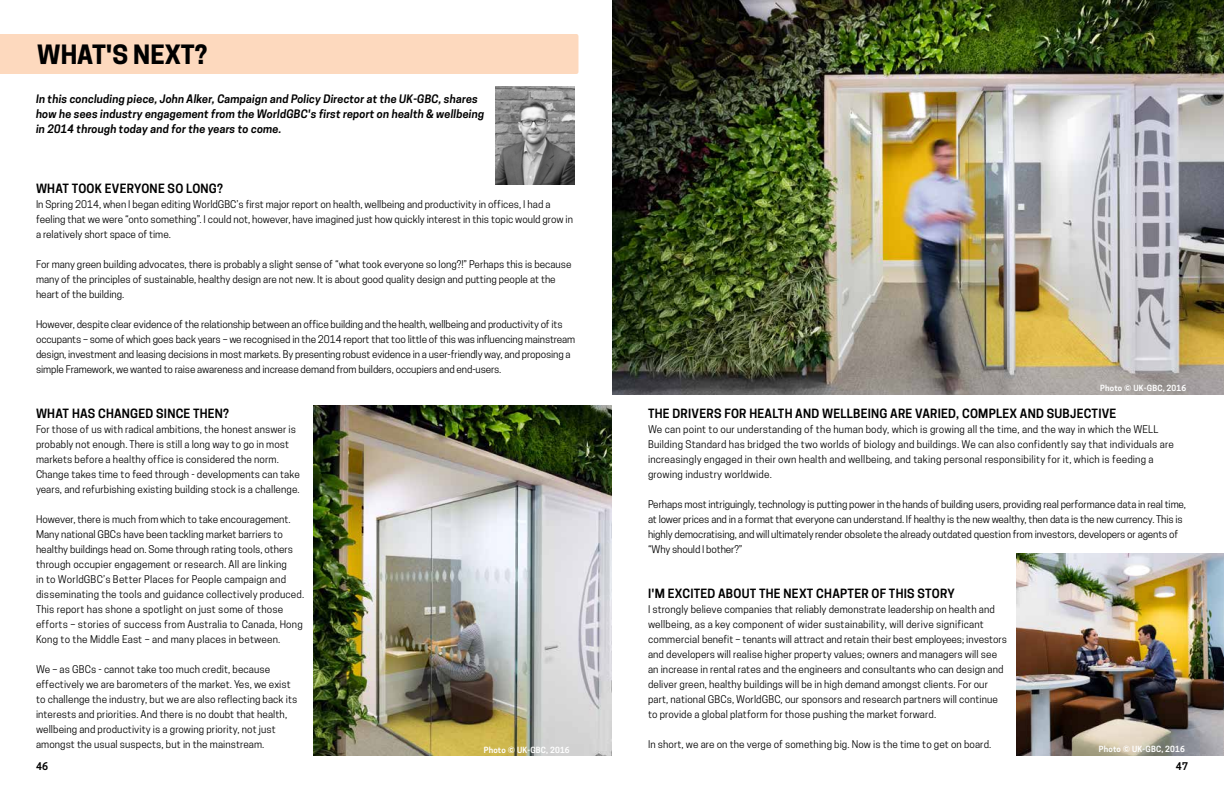
<style>
.page{position:relative;width:1224px;height:792px;background:#fff}
.page>*{position:absolute;margin:0;border:0;box-sizing:border-box;transform-origin:0 0}
.t1{font:700 25px "Cooper Hewitt";color:#000}
.t2{font:600 12px "Cooper Hewitt";letter-spacing:.02em;color:#000}
.t3{font:italic 600 11px/15px "Cooper Hewitt";letter-spacing:.01em;color:#000}
.t4{font:10px/15px "Cooper Hewitt";color:#000}
.t5{font:10px/15px "Cooper Hewitt";letter-spacing:.02em;color:#000}
.t6{font:600 10px "Cooper Hewitt";color:#000}
.t7{font:600 8px "Cooper Hewitt";letter-spacing:.02em;color:#fff}
</style>
<div class="page">
<img style="left:314px;top:405px;width:298px;height:351px">
<div style="left:0;top:34px;width:578px;height:40px;background:#fdd9be"></div>
<img style="left:612px;top:0;width:612px;height:395px">
<img style="left:1016px;top:554px;width:208px;height:202px">
<img style="left:496px;top:86px;width:78px;height:99px">
<h1 class="t1" style="left:37px;top:40px;width:172px">WHAT'S NEXT?</h1>
<p class="t3" style="left:36px;top:92px;width:450px">In this concluding piece, John Alker, Campaign and Policy Director at the UK-GBC, shares how he sees industry engagement from the WorldGBC's first report on health &amp; wellbeing in 2014 through today and for the years to come.</p>
<p class="t2" style="left:36px;top:182px;width:188px">WHAT TOOK EVERYONE SO LONG?</p>
<p class="t4" style="left:36px;top:197px;width:539px">In Spring 2014, when I began editing WorldGBC’s first major report on health, wellbeing and productivity in offices, I had a feeling that we were “onto something”. I could not, however, have imagined just how quickly interest in this topic would grow in a relatively short space of time.</p>
<p class="t4" style="left:36px;top:257px;width:537px">For many green building advocates, there is probably a slight sense of “what took everyone so long?!” Perhaps this is because many of the principles of sustainable, healthy design are not new. It is about good quality design and putting people at the heart of the building.</p>
<p class="t4" style="left:36px;top:317px;width:541px">However, despite clear evidence of the relationship between an office building and the health, wellbeing and productivity of its occupants – some of which goes back years – we recognised in the 2014 report that too little of this was influencing mainstream design, investment and leasing decisions in most markets. By presenting robust evidence in a user-friendly way, and proposing a simple Framework, we wanted to raise awareness and increase demand from builders, occupiers and end-users.</p>
<p class="t2" style="left:36px;top:407px;width:195px">WHAT HAS CHANGED SINCE THEN?</p>
<p class="t4" style="left:36px;top:422px;width:265px">For those of us with radical ambitions, the honest answer is probably not enough. There is still a long way to go in most markets before a healthy office is considered the norm.<br>Change takes time to feed through - developments can take years, and refurbishing existing building stock is a challenge.</p>
<p class="t5" style="left:36px;top:512px;width:270px">However, there is much from which to take encouragement.<br>Many national GBCs have been tackling market barriers to healthy buildings head on. Some through rating tools, others through occupier engagement or research. All are linking<br>in to WorldGBC’s Better Places for People campaign and disseminating the tools and guidance collectively produced.<br>This report has shone a spotlight on just some of those efforts – stories of success from Australia to Canada, Hong Kong to the Middle East – and many places in between.</p>
<p class="t4" style="left:36px;top:662px;width:263px">We – as GBCs - cannot take too much credit, because effectively we are barometers of the market. Yes, we exist to challenge the industry, but we are also reflecting back its interests and priorities. And there is no doubt that health, wellbeing and productivity is a growing priority, not just amongst the usual suspects, but in the mainstream.</p>
<p class="t7" style="left:484px;top:745px;width:88px">Photo © UK-GBC, 2016</p>
<p class="t7" style="left:1100px;top:383px;width:88px">Photo © UK-GBC, 2016</p>
<p class="t2" style="left:648px;top:406px;width:470px">THE DRIVERS FOR HEALTH AND WELLBEING ARE VARIED, COMPLEX AND SUBJECTIVE</p>
<p class="t5" style="left:648px;top:422px;width:527px">We can point to our understanding of the human body, which is growing all the time, and the way in which the WELL Building Standard has bridged the two worlds of biology and buildings. We can also confidently say that individuals are increasingly engaged in their own health and wellbeing, and taking personal responsibility for it, which is feeding a growing industry worldwide.</p>
<p class="t4" style="left:648px;top:497px;width:540px">Perhaps most intriguingly, technology is putting power in the hands of building users, providing real performance data in real time, at lower prices and in a format that everyone can understand. If healthy is the new wealthy, then data is the new currency. This is highly democratising, and will ultimately render obsolete the already outdated question from investors, developers or agents of “Why should I bother?”</p>
<p class="t2" style="left:648px;top:586px;width:308px">I'M EXCITED ABOUT THE NEXT CHAPTER OF THIS STORY</p>
<p class="t4" style="left:648px;top:602px;width:360px">I strongly believe companies that reliably demonstrate leadership on health and wellbeing, as a key component of wider sustainability, will derive significant commercial benefit – tenants will attract and retain their best employees; investors and developers will realise higher property values; owners and managers will see an increase in rental rates and the engineers and consultants who can design and deliver green, healthy buildings will be in high demand amongst clients. For our part, national GBCs, WorldGBC, our sponsors and research partners will continue to provide a global platform for those pushing the market forward.</p>
<p class="t4" style="left:648px;top:737px;width:345px">In short, we are on the verge of something big. Now is the time to get on board.</p>
<p class="t7" style="left:1099px;top:744px;width:88px">Photo © UK-GBC, 2016</p>
<p class="t6" style="left:36px;top:760px;width:14px">46</p>
<p class="t6" style="left:1176px;top:760px;width:14px">47</p>
</div>
